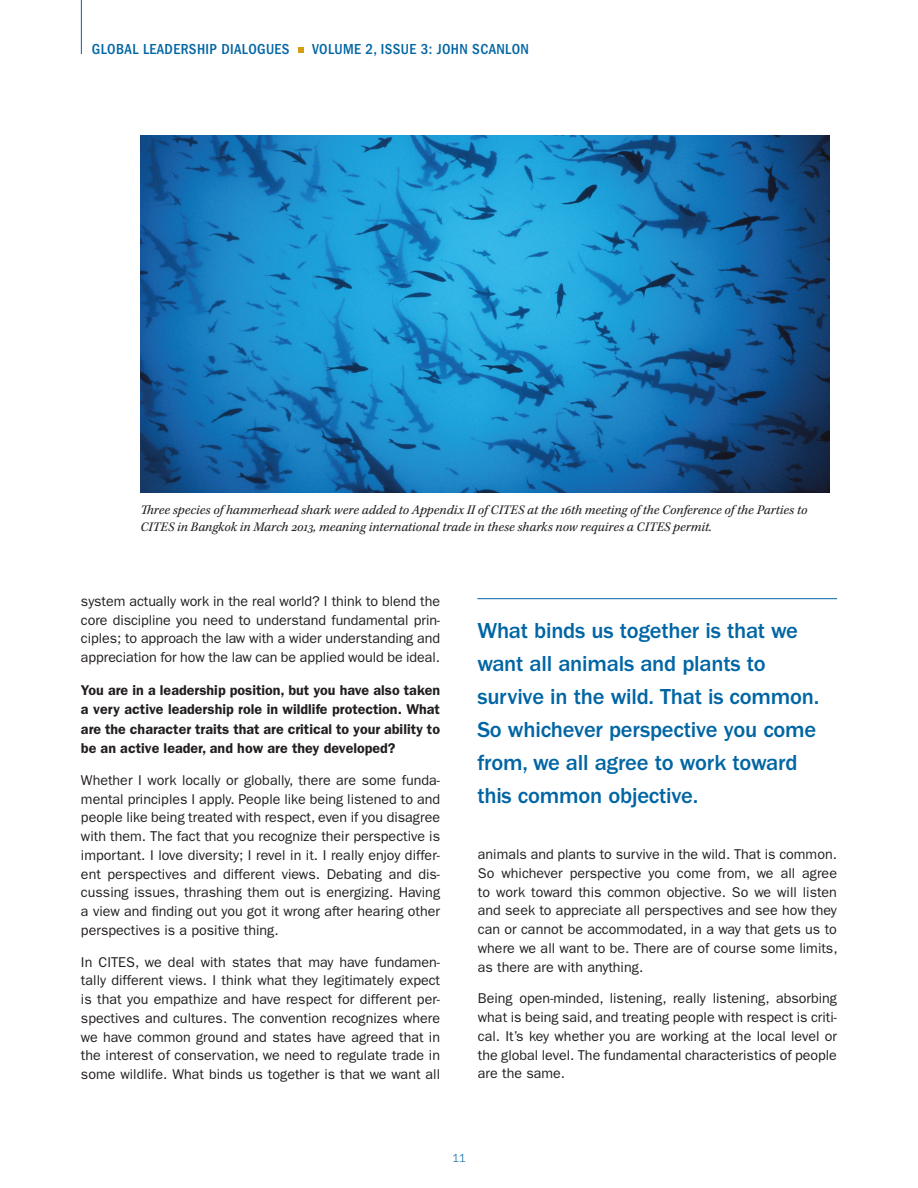
<style>
.page{position:relative;width:918px;height:1188px;background:#fff}
.page>*{position:absolute;margin:0;border:0;box-sizing:border-box;transform-origin:0 0}
.t1{font:500 22.5px/33px "ITC Franklin Gothic Std";letter-spacing:-.01em;color:#0065a4}
.t2{font:500 condensed 15px "ITC Franklin Gothic Std";letter-spacing:.025em;color:#0065a4}
.t3{font:14.25px/18.8px "ITC Franklin Gothic Std";color:#231f20;text-align:justify}
.t4{font:600 14.25px/19.5px "ITC Franklin Gothic Std";color:#231f20;text-align:justify}
.t5{font:italic 13.5px/16.5px "Kepler Std";color:#231f20}
.t6{font:300 12px "Franklin Got URWTOT";color:#0065a4}
</style>
<div class="page">
<svg style="left:298px;top:47px;width:6px;height:5px"></svg>
<hr style="left:81px;top:0;width:1px;height:54px;background:#0065a4">
<hr style="left:477px;top:598px;width:360px;height:1px;background:#0065a4">
<img style="left:140px;top:135px;width:689px;height:357px">
<p class="t2" style="left:92px;top:40px;width:199px">GLOBAL LEADERSHIP DIALOGUES</p>
<p class="t2" style="left:312px;top:40px;width:218px">VOLUME 2, ISSUE 3: JOHN SCANLON</p>
<p class="t5" style="left:140px;top:502px;width:669px">Three species of hammerhead shark were added to Appendix II of CITES at the 16th meeting of the Conference of the Parties to<br>CITES in Bangkok in March 2013, meaning international trade in these sharks now requires a CITES permit.</p>
<p class="t3" style="left:81px;top:592px;width:361px">system actually work in the real world? I think to blend the core discipline you need to understand fundamental prin&shy;ciples; to approach the law with a wider understanding and appreciation for how the law can be applied would be ideal.</p>
<p class="t4" style="left:81px;top:680px;width:361px">You are in a leadership position, but you have also taken a very active leadership role in wildlife protection. What are the character traits that are critical to your ability to be an active leader, and how are they developed?</p>
<p class="t3" style="left:81px;top:771px;width:361px">Whether I work locally or globally, there are some funda&shy;mental principles I apply. People like being listened to and people like being treated with respect, even if you disagree with them. The fact that you recognize their perspective is important. I love diversity; I revel in it. I really enjoy differ&shy;ent perspectives and different views. Debating and dis&shy;cussing issues, thrashing them out is energizing. Having a view and finding out you got it wrong after hearing other perspectives is a positive thing.</p>
<p class="t3" style="left:81px;top:952px;width:361px">In CITES, we deal with states that may have fundamen&shy;tally different views. I think what they legitimately expect is that you empathize and have respect for different per&shy;spectives and cultures. The convention recognizes where we have common ground and states have agreed that in the interest of conservation, we need to regulate trade in some wildlife. What binds us together is that we want all</p>
<h1 class="t1" style="left:477px;top:614px;width:344px">What binds us together is that we want all animals and plants to survive in the wild. That is common.<br>So whichever perspective you come from, we all agree to work toward this common objective.</h1>
<p class="t3" style="left:478px;top:845px;width:361px">animals and plants to survive in the wild. That is common.<br>So whichever perspective you come from, we all agree to work toward this common objective. So we will listen and seek to appreciate all perspectives and see how they can or cannot be accommodated, in a way that gets us to where we all want to be. There are of course some limits, as there are with anything.</p>
<p class="t3" style="left:478px;top:989px;width:361px">Being open-minded, listening, really listening, absorbing what is being said, and treating people with respect is criti&shy;cal. It’s key whether you are working at the local level or the global level. The fundamental characteristics of people are the same.</p>
<p class="t6" style="left:452px;top:1150px;width:15px">11</p>
</div>
